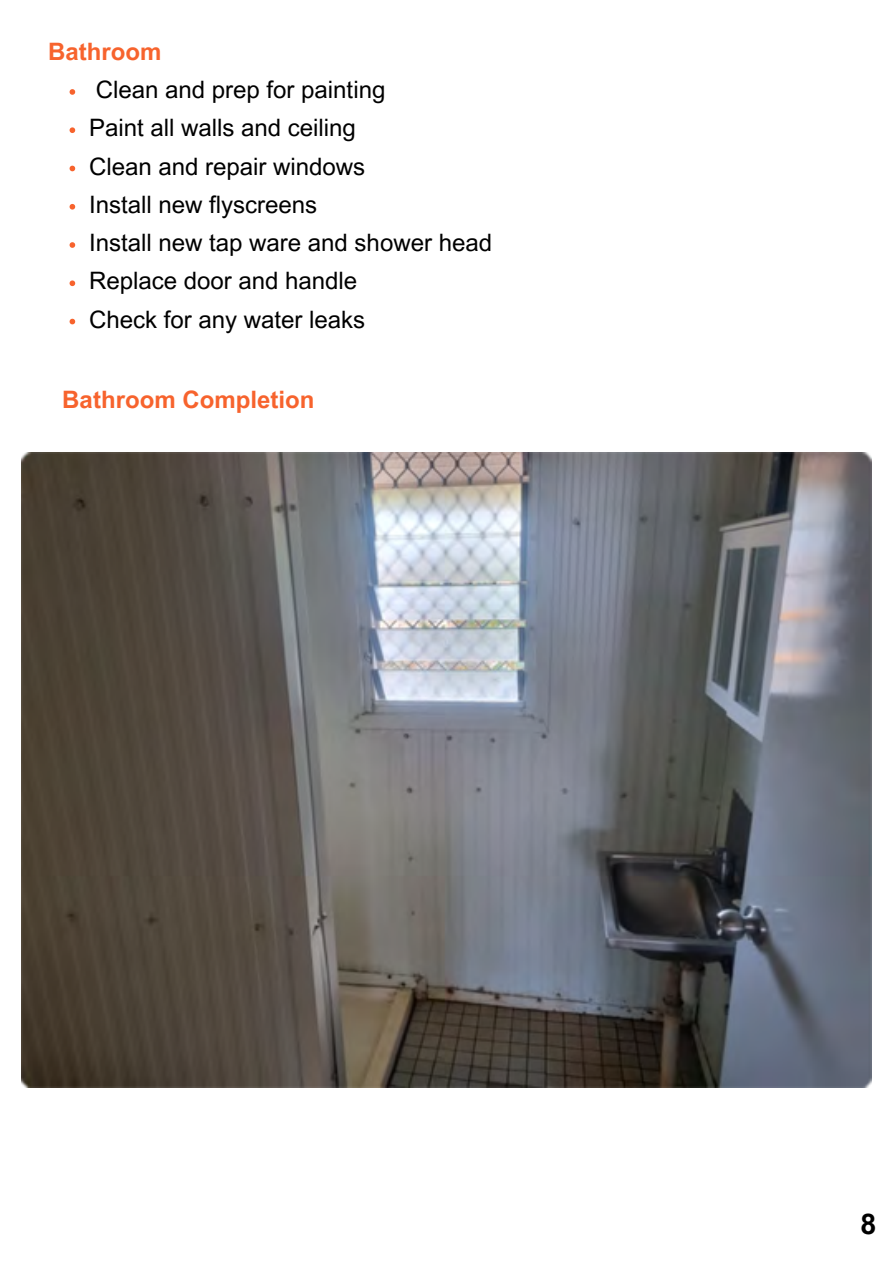
<style>
.page{position:relative;width:894px;height:1264px;background:#fff}
.page>*{position:absolute;margin:0;border:0;box-sizing:border-box;transform-origin:0 0}
.t1{font:700 28.5px "Arial MT Pro";color:#000}
.t2{font:24px "Arial MT Pro";color:#000}
.t3{font:700 24px "Arial MT Pro";color:#f7632d}
</style>
<div class="page">
<img style="left:21px;top:452px;width:850px;height:635px">
<svg style="left:70px;top:89px;width:5px;height:6px"></svg>
<svg style="left:70px;top:127px;width:5px;height:6px"></svg>
<svg style="left:70px;top:166px;width:5px;height:5px"></svg>
<svg style="left:70px;top:204px;width:5px;height:5px"></svg>
<svg style="left:70px;top:242px;width:5px;height:6px"></svg>
<svg style="left:70px;top:280px;width:5px;height:6px"></svg>
<svg style="left:70px;top:319px;width:5px;height:5px"></svg>
<p class="t3" style="left:48px;top:42px;width:115px">Bathroom</p>
<p class="t2" style="left:96px;top:81px;width:291px">Clean and prep for painting</p>
<p class="t2" style="left:89px;top:119px;width:268px">Paint all walls and ceiling</p>
<p class="t2" style="left:89px;top:157px;width:278px">Clean and repair windows</p>
<p class="t2" style="left:89px;top:195px;width:230px">Install new flyscreens</p>
<p class="t2" style="left:89px;top:234px;width:404px">Install new tap ware and shower head</p>
<p class="t2" style="left:89px;top:272px;width:270px">Replace door and handle</p>
<h1 class="t2" style="left:89px;top:310px;width:278px">Check for any water leaks</h1>
<p class="t3" style="left:62px;top:391px;width:253px">Bathroom Completion</p>
<p class="t1" style="left:860px;top:1213px;width:17px">8</p>
</div>
